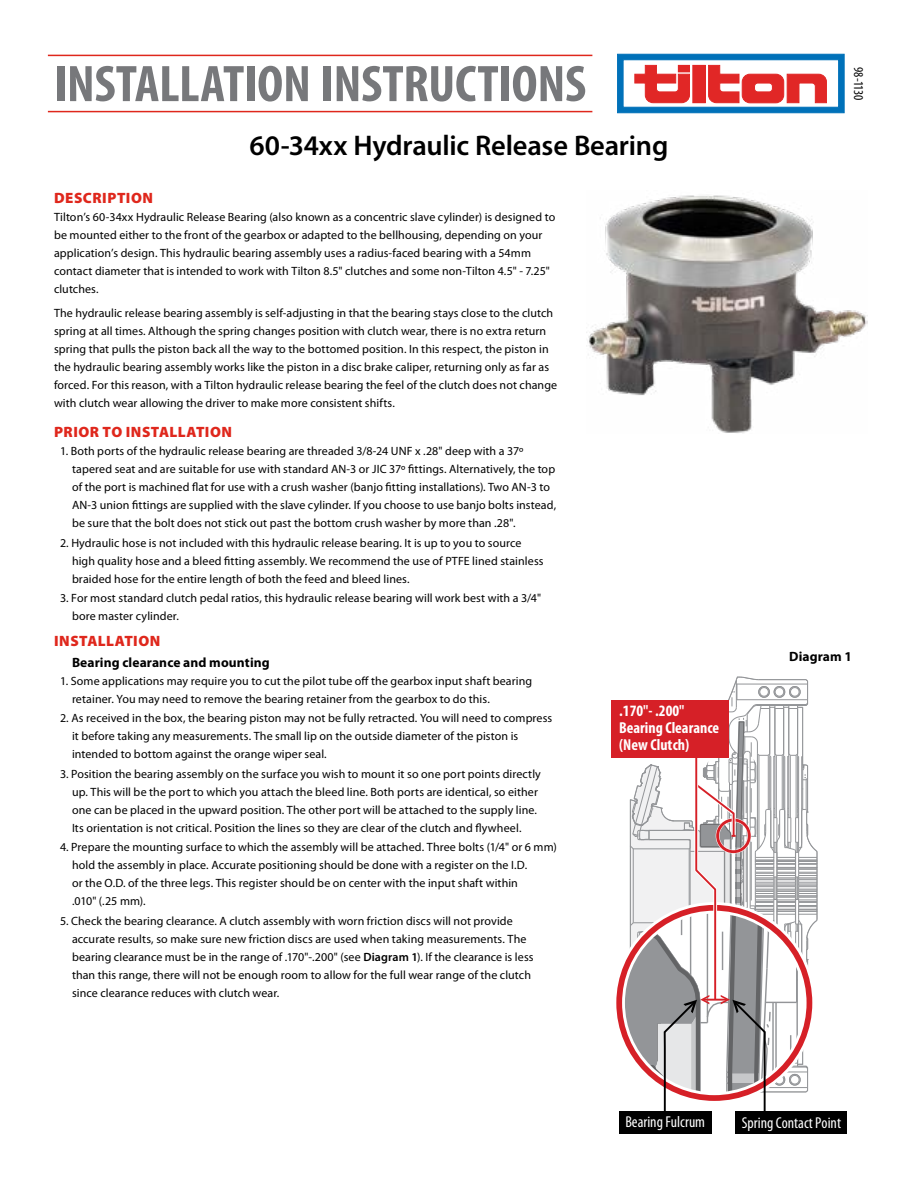
<style>
.page{position:relative;width:918px;height:1188px;background:#fff}
.page>*{position:absolute;margin:0;border:0;box-sizing:border-box;transform-origin:0 0}
.t1{font:700 condensed 51.9px "Myriad Pro";letter-spacing:-.005em;color:#77787b;scale:1.04 1}
.t2{font:600 28.5px "Myriad Pro";letter-spacing:-.01em;color:#000}
.t3{font:700 condensed 15.9px/17px "Myriad Pro";color:#fff}
.t4{font:condensed 15.75px "Myriad Pro";color:#fff}
.t5{font:900 15px "Myriad Pro";letter-spacing:.035em;color:#df271c}
.t6{font:700 13.5px "Myriad Pro";letter-spacing:.005em;color:#000}
.t7{font:condensed 13.5px "Myriad Pro";letter-spacing:-.015em;color:#000}
.t8{font:12px/18px "Myriad Pro";letter-spacing:.005em;color:#000}
.s1{font-weight:600}
</style>
<div class="page">
<div style="left:619px;top:1112px;width:92px;height:22px;background:#000"></div>
<div style="left:736px;top:1112px;width:111px;height:22px;background:#000"></div>
<svg style="left:619px;top:677px;width:199px;height:439px"></svg>
<hr style="left:704px;top:999px;width:23px;height:2px;background:#d62027">
<div style="left:611px;top:700px;width:118px;height:57px;background:#d62027"></div>
<svg style="left:617px;top:54px;width:228px;height:59px"></svg>
<hr style="left:48px;top:55px;width:544px;height:1px;background:#df271c">
<hr style="left:48px;top:111px;width:544px;height:1px;background:#df271c">
<img style="left:586px;top:195px;width:282px;height:238px">
<h1 class="t1" style="left:54px;top:51px;width:513px">INSTALLATION INSTRUCTIONS</h1>
<p class="t7" style="left:867px;top:67px;width:35px;rotate:90deg">98-1130</p>
<h2 class="t2" style="left:250px;top:127px;width:420px">60-34xx Hydraulic Release Bearing</h2>
<p class="t5" style="left:54px;top:188px;width:100px">DESCRIPTION</p>
<p class="t8" style="left:54px;top:208px;width:503px">Tilton’s 60-34xx Hydraulic Release Bearing (also known as a concentric slave cylinder) is designed to be mounted either to the front of the gearbox or adapted to the bellhousing, depending on your application’s design. This hydraulic bearing assembly uses a radius-faced bearing with a 54mm contact diameter that is intended to work with Tilton 8.5" clutches and some non-Tilton 4.5" - 7.25" clutches.</p>
<p class="t8" style="left:54px;top:304px;width:505px">The hydraulic release bearing assembly is self-adjusting in that the bearing stays close to the clutch spring at all times. Although the spring changes position with clutch wear, there is no extra return spring that pulls the piston back all the way to the bottomed position. In this respect, the piston in the hydraulic bearing assembly works like the piston in a disc brake caliper, returning only as far as forced. For this reason, with a Tilton hydraulic release bearing the feel of the clutch does not change with clutch wear allowing the driver to make more consistent shifts.</p>
<p class="t5" style="left:54px;top:422px;width:179px">PRIOR TO INSTALLATION</p>
<p class="t8" style="left:72px;top:442px;width:486px;text-indent:-12px">1. Both ports of the hydraulic release bearing are threaded 3/8-24 UNF x .28" deep with a 37º tapered seat and are suitable for use with standard AN-3 or JIC 37º fittings. Alternatively, the top of the port is machined flat for use with a crush washer (banjo fitting installations). Two AN-3 to AN-3 union fittings are supplied with the slave cylinder. If you choose to use banjo bolts instead, be sure that the bolt does not stick out past the bottom crush washer by more than .28".</p>
<p class="t8" style="left:72px;top:534px;width:473px;text-indent:-12px">2. Hydraulic hose is not included with this hydraulic release bearing. It is up to you to source high quality hose and a bleed fitting assembly. We recommend the use of PTFE lined stainless braided hose for the entire length of both the feed and bleed lines.</p>
<p class="t8" style="left:72px;top:589px;width:471px;text-indent:-12px">3. For most standard clutch pedal ratios, this hydraulic release bearing will work best with a 3/4" bore master cylinder.</p>
<p class="t5" style="left:54px;top:631px;width:108px">INSTALLATION</p>
<p class="t6" style="left:72px;top:653px;width:199px">Bearing clearance and mounting</p>
<p class="t8" style="left:72px;top:672px;width:462px;text-indent:-12px">1. Some applications may require you to cut the pilot tube off the gearbox input shaft bearing retainer. You may need to remove the bearing retainer from the gearbox to do this.</p>
<p class="t8" style="left:72px;top:709px;width:482px;text-indent:-12px">2. As received in the box, the bearing piston may not be fully retracted. You will need to compress it before taking any measurements. The small lip on the outside diameter of the piston is intended to bottom against the orange wiper seal.</p>
<p class="t8" style="left:72px;top:765px;width:470px;text-indent:-12px">3. Position the bearing assembly on the surface you wish to mount it so one port points directly up. This will be the port to which you attach the bleed line. Both ports are identical, so either one can be placed in the upward position. The other port will be attached to the supply line.<br>Its orientation is not critical. Position the lines so they are clear of the clutch and flywheel.</p>
<p class="t8" style="left:72px;top:838px;width:486px;text-indent:-12px">4. Prepare the mounting surface to which the assembly will be attached. Three bolts (1/4" or 6 mm) hold the assembly in place. Accurate positioning should be done with a register on the I.D.<br>or the O.D. of the three legs. This register should be on center with the input shaft within<br>.010" (.25 mm).</p>
<p class="t8" style="left:72px;top:912px;width:463px;text-indent:-12px">5. Check the bearing clearance. A clutch assembly with worn friction discs will not provide accurate results, so make sure new friction discs are used when taking measurements. The bearing clearance must be in the range of .170"-.200" (see <span class="s1">Diagram 1</span>). If the clearance is less than this range, there will not be enough room to allow for the full wear range of the clutch since clearance reduces with clutch wear.</p>
<h3 class="t3" style="left:619px;top:702px;width:101px">.170"- .200"<br>Bearing Clearance (New Clutch)</h3>
<p class="t6" style="left:789px;top:648px;width:64px">Diagram 1</p>
<h3 class="t4" style="left:625px;top:1113px;width:81px">Bearing Fulcrum</h3>
<h3 class="t4" style="left:742px;top:1113px;width:101px">Spring Contact Point</h3>
</div>
